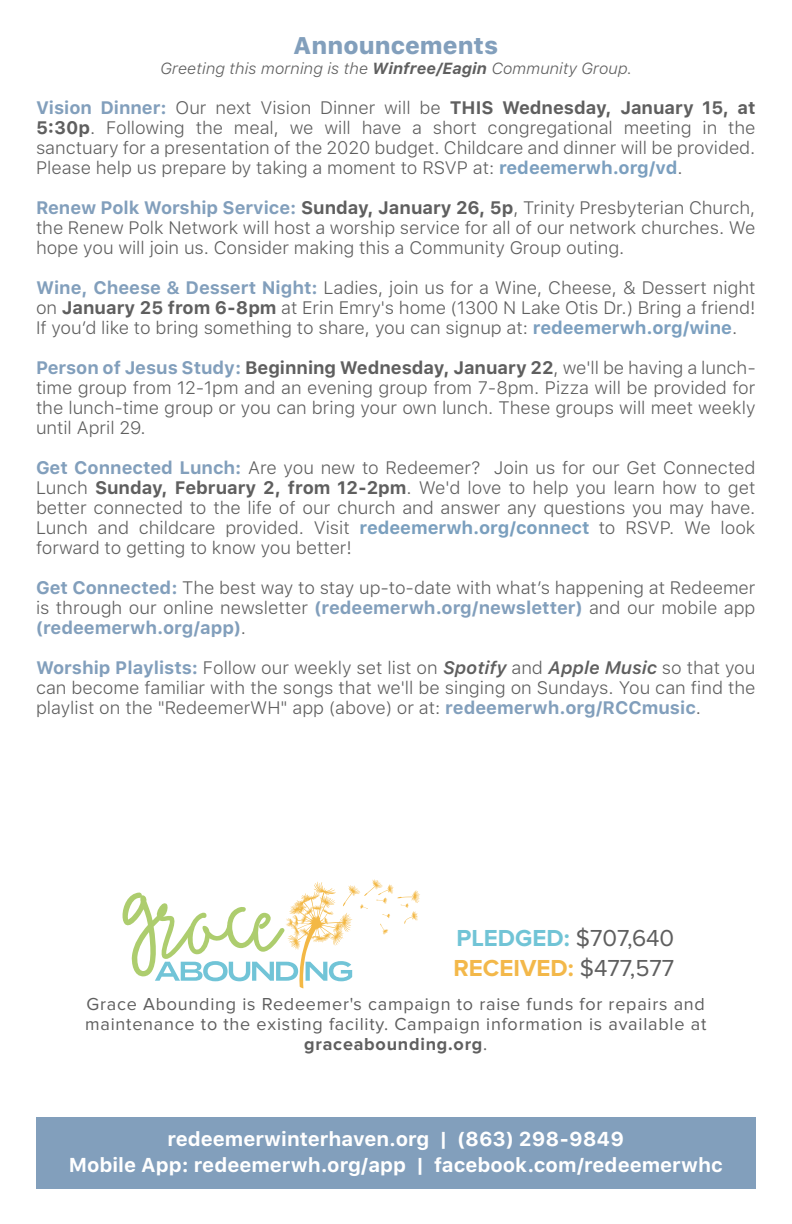
<style>
.page{position:relative;width:792px;height:1224px;background:#fff}
.page>*{position:absolute;margin:0;border:0;box-sizing:border-box;transform-origin:0 0}
.t1{font:24px/30px "Proxima Nova";color:#5f5f5f}
.t2{font:800 24px "SFUI Text";color:#829fbc}
.t3{font:700 20px/26px "SFUI Text";color:#fff;text-align:center}
.t4{font:300 18px/20px "SFUI Text";color:#5f5f5f;text-align:justify}
.t5{font:18px/20px "Proxima Nova";letter-spacing:.045em;color:#5f5f5f;text-align:center}
.t6{font:italic 300 16px "SFUI Text";color:#5f5f5f}
.s1{font-weight:700}
.s2{font-weight:700;color:#829fbc}
.s3{font-weight:700;color:#7b9fbf}
.s4{font-weight:700;color:#7a9fbe}
.s5{font-weight:600;font-style:italic}
.s6{font-weight:700;color:#71c4d6}
.s7{font-weight:700;color:#f3b84a}
</style>
<div class="page">
<div style="left:36px;top:1117px;width:720px;height:72px;background:#829fbc"></div>
<svg style="left:122px;top:879px;width:298px;height:109px"></svg>
<h1 class="t2" style="left:293px;top:31px;width:206px">Announcements</h1>
<p class="t6" style="left:160px;top:59px;width:473px">Greeting this morning is the <span class="s1">Winfree/Eagin</span> Community Group.</p>
<p class="t4" style="left:36px;top:98px;width:721px"><span class="s2">Vision Dinner:</span> Our next Vision Dinner will be <span class="s1">THIS Wednesday, January 15, at 5:30p</span>. Following the meal, we will have a short congregational meeting in the sanctuary for a presentation of the 2020 budget. Childcare and dinner will be provided.<br>Please help us prepare by taking a moment to RSVP at: <span class="s3">redeemerwh.org/vd</span>.</p>
<p class="t4" style="left:36px;top:198px;width:721px"><span class="s2">Renew Polk Worship Service:</span> <span class="s1">Sunday, January 26, 5p</span>, Trinity Presbyterian Church, the Renew Polk Network will host a worship service for all of our network churches. We hope you will join us. Consider making this a Community Group outing.</p>
<p class="t4" style="left:36px;top:278px;width:721px"><span class="s2">Wine, Cheese &amp; Dessert Night:</span> Ladies, join us for a Wine, Cheese, &amp; Dessert night on <span class="s1">January 25 from 6-8pm</span> at Erin Emry's home (1300 N Lake Otis Dr.) Bring a friend!<br>If you’d like to bring something to share, you can signup at: <span class="s3">redeemerwh.org/wine</span>.</p>
<p class="t4" style="left:36px;top:358px;width:721px"><span class="s2">Person of Jesus Study:</span> <span class="s1">Beginning Wednesday, January 22</span>, we'll be having a lunch&shy;time group from 12-1pm and an evening group from 7-8pm. Pizza will be provided for the lunch-time group or you can bring your own lunch. These groups will meet weekly until April 29.</p>
<p class="t4" style="left:36px;top:458px;width:721px"><span class="s2">Get Connected Lunch:</span> Are you new to Redeemer? Join us for our Get Connected Lunch <span class="s1">Sunday, February 2, from 12-2pm</span>. We'd love to help you learn how to get better connected to the life of our church and answer any questions you may have.<br>Lunch and childcare provided. Visit <span class="s4">redeemerwh.org/connect</span> to RSVP. We look forward to getting to know you better!</p>
<p class="t4" style="left:36px;top:578px;width:721px"><span class="s2">Get Connected:</span> The best way to stay up-to-date with what’s happening at Redeemer is through our online newsletter <span class="s2">(redeemerwh.org/newsletter)</span> and our mobile app <span class="s2">(redeemerwh.org/app)</span>.</p>
<p class="t4" style="left:36px;top:658px;width:721px"><span class="s2">Worship Playlists:</span> Follow our weekly set list on <span class="s5">Spotify</span> and <span class="s5">Apple Music</span> so that you can become familiar with the songs that we'll be singing on Sundays. You can find the playlist on the "RedeemerWH" app (above) or at: <span class="s2">redeemerwh.org/RCCmusic</span>.</p>
<h1 class="t1" style="left:454px;top:924px;width:222px"><span class="s6">PLEDGED:</span> $707,640<br><span class="s7">RECEIVED:</span> $477,577</h1>
<p class="t5" style="left:85px;top:995px;width:623px">Grace Abounding is Redeemer's campaign to raise funds for repairs and maintenance to the existing facility. Campaign information is available at <span class="s1">graceabounding.org</span>.</p>
<p class="t3" style="left:69px;top:1126px;width:656px">redeemerwinterhaven.org | (863) 298-9849<br>Mobile App: redeemerwh.org/app | facebook.com/redeemerwhc</p>
</div>
